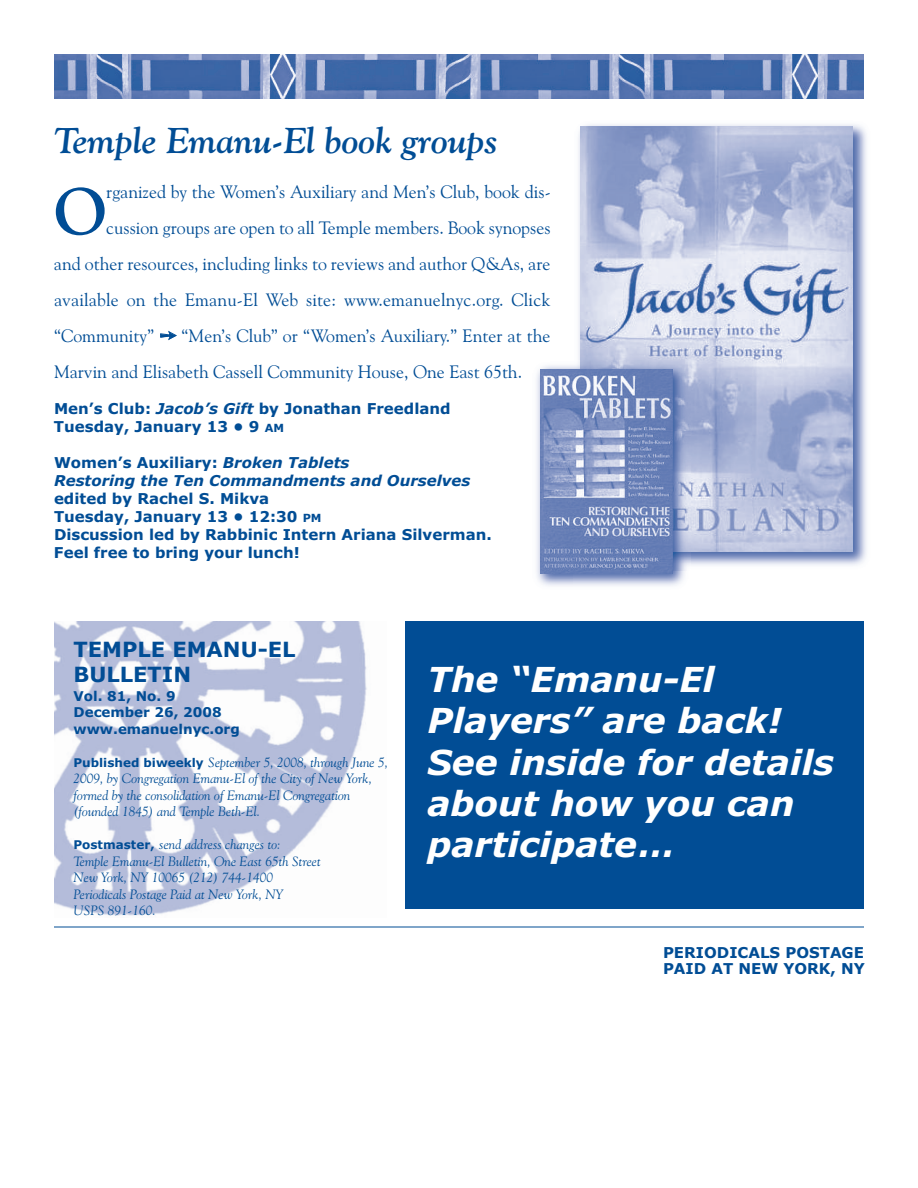
<style>
.page{position:relative;width:918px;height:1188px;background:#fff}
.page>*{position:absolute;margin:0;border:0;box-sizing:border-box;transform-origin:0 0}
.t1{font:700 65.25px "Goudy Old Style BT";color:#014d95}
.t2{font:italic 700 36px "Goudy Old Style BT";color:#014d95}
.t3{font:italic 700 34.5px/41.4px "Verdana";color:#fff}
.t4{font:700 21px/25.2px "Verdana";color:#014d95}
.t5{font:18px "Goudy Old Style BT";color:#014d95}
.t6{font:700 15px/18px "Verdana";color:#014d95}
.t7{font:italic 700 15px/18px "Verdana";color:#014d95}
.t8{font:italic 13.5px/16.5px "Goudy Old Style BT";color:#014d95}
.t9{font:700 13.5px/16.2px "Verdana";color:#014d95}
.s1{font-style:italic}
.s2{font-size:11.25px}
.s3{font-style:normal}
.s4{font-family:"Verdana";font-weight:700;font-style:normal;font-size:12px}
</style>
<div class="page">
<img style="left:54px;top:54px;width:810px;height:45px">
<img style="left:54px;top:621px;width:313px;height:295px">
<hr style="left:54px;top:927px;width:810px;height:1px;background:#014d95">
<div style="left:405px;top:621px;width:459px;height:288px;background:#014d95"></div>
<img style="left:578px;top:124px;width:289px;height:442px">
<img style="left:580px;top:126px;width:273px;height:425px">
<img style="left:536px;top:361px;width:155px;height:225px">
<img style="left:540px;top:369px;width:133px;height:205px">
<h2 class="t2" style="left:54px;top:120px;width:445px">Temple Emanu-El book groups</h2>
<h1 class="t1" style="left:54px;top:173px;width:54px">O</h1>
<p class="t5" style="left:106px;top:181px;width:446px">rganized by the Women’s Auxiliary and Men’s Club, book dis-</p>
<p class="t5" style="left:106px;top:217px;width:446px">cussion groups are open to all Temple members. Book synopses</p>
<p class="t5" style="left:54px;top:253px;width:498px">and other resources, including links to reviews and author Q&amp;As, are</p>
<p class="t5" style="left:54px;top:289px;width:498px">available on the Emanu-El Web site: www.emanuelnyc.org. Click</p>
<p class="t5" style="left:54px;top:325px;width:498px">“Community” ➙ “Men’s Club” or “Women’s Auxiliary.” Enter at the</p>
<p class="t5" style="left:54px;top:361px;width:470px">Marvin and Elisabeth Cassell Community House, One East 65th.</p>
<p class="t6" style="left:54px;top:400px;width:398px">Men’s Club: <span class="s1">Jacob’s Gift</span> by Jonathan Freedland<br>Tuesday, January 13 • 9 <span class="s2">AM</span></p>
<p class="t7" style="left:54px;top:454px;width:418px"><span class="s3">Women’s Auxiliary:</span> Broken Tablets<br>Restoring the Ten Commandments and Ourselves</p>
<p class="t6" style="left:54px;top:490px;width:439px">edited by Rachel S. Mikva<br>Tuesday, January 13 • 12:30 <span class="s2">PM<br></span>Discussion led by Rabbinic Intern Ariana Silverman.<br>Feel free to bring your lunch!</p>
<p class="t4" style="left:74px;top:637px;width:224px">TEMPLE EMANU-EL<br>BULLETIN</p>
<p class="t9" style="left:74px;top:688px;width:168px">Vol. 81, No. 9<br>December 26, 2008 www.emanuelnyc.org</p>
<p class="t8" style="left:73px;top:754px;width:316px"><span class="s4">Published biweekly</span> September 5, 2008, through June 5, 2009, by Congregation Emanu-El of the City of New York, formed by the consolidation of Emanu-El Congregation (founded 1845) and Temple Beth-El.</p>
<p class="t8" style="left:73px;top:836px;width:249px"><span class="s4">Postmaster,</span> send address changes to:<br>Temple Emanu-El Bulletin, One East 65th Street New York, NY 10065 (212) 744-1400<br>Periodicals Postage Paid at New York, NY<br>USPS 891-160.</p>
<h3 class="t3" style="left:428px;top:659px;width:408px">The “Emanu-El<br>Players” are back!<br>See inside for details about how you can participate…</h3>
<p class="t6" style="left:663px;top:945px;width:203px;line-height:16.5px">PERIODICALS POSTAGE<br>PAID AT NEW YORK, NY</p>
</div>
